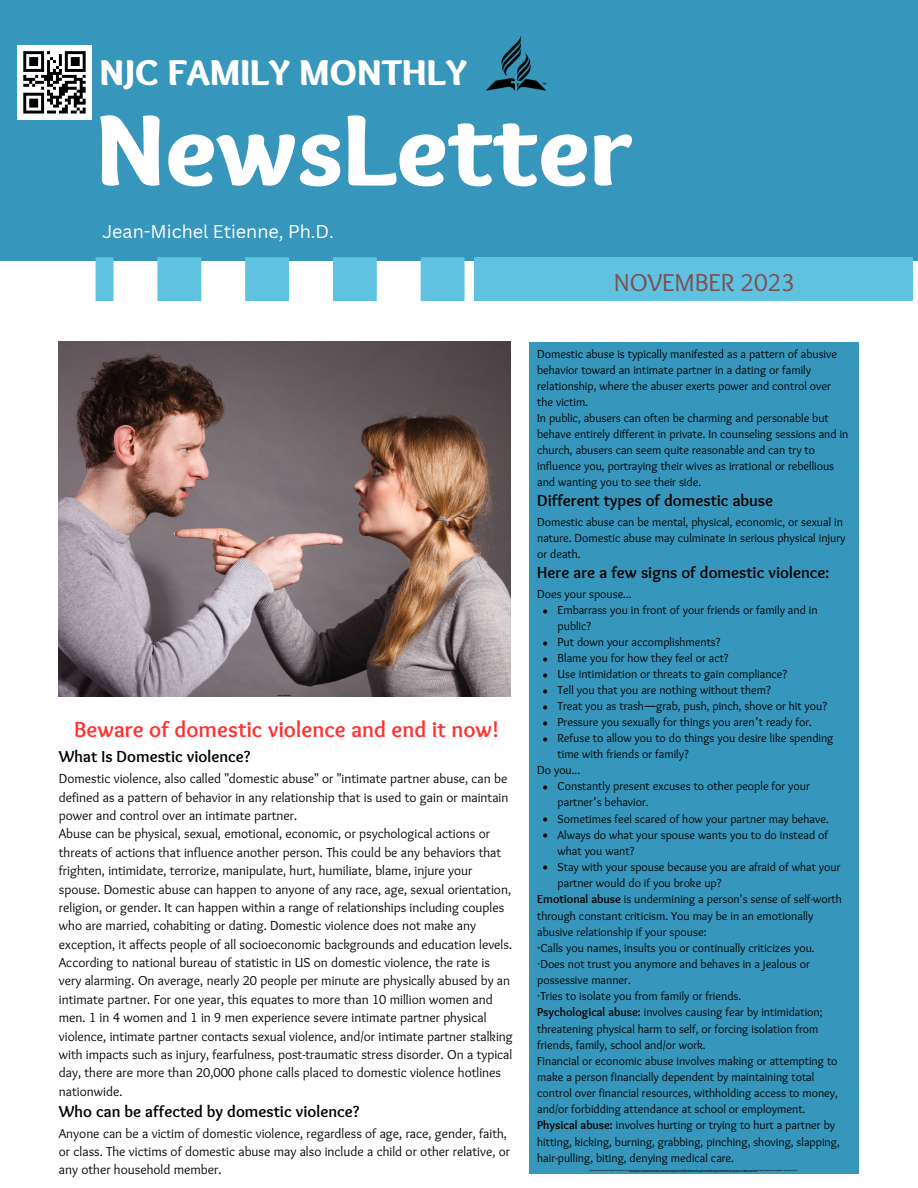
<style>
.page{position:relative;width:918px;height:1188px;background:#fff}
.page>*{position:absolute;margin:0;border:0;box-sizing:border-box;transform-origin:0 0}
.t1{font:900 105.15px "Sukar";color:#fff}
.t2{font:900 37.35px "Sukar";color:#fff}
.t3{font:25.35px "Sukar";color:#804c4c}
.t4{font:700 22.5px "Sukar";color:#ff3131}
.t5{font:18px "Canva Sans";color:#fff}
.t6{font:700 16.5px "Sukar";color:#000}
.t7{font:13.5px/18.5px "Sukar";color:#000}
.t8{font:12px/16px "Sukar";color:#000}
.t9{font:900 1.65px "Sukar";letter-spacing:-.005em;color:#000}
.s1{font-family:"Noto Sans Gurmukhi"}
.s2{font-weight:700}
.s3{font-family:"Noto Sans"}
.s4{font-family:"Noto Sans";font-weight:700}
</style>
<div class="page">
<div style="left:0;top:0;width:918px;height:261px;background:#3796bc"></div>
<div style="left:529px;top:342px;width:329px;height:831px;background:#3796bc"></div>
<img style="left:59px;top:342px;width:451px;height:354px">
<div style="left:474px;top:257px;width:439px;height:44px;background:#5fc2e1"></div>
<svg style="left:96px;top:257px;width:369px;height:44px"></svg>
<div style="left:17px;top:45px;width:75px;height:74px;background:#fff"></div>
<svg style="left:23px;top:51px;width:63px;height:63px"></svg>
<img style="left:486px;top:36px;width:61px;height:55px">
<svg style="left:543px;top:609px;width:4px;height:4px"></svg>
<svg style="left:543px;top:641px;width:4px;height:4px"></svg>
<svg style="left:543px;top:657px;width:4px;height:4px"></svg>
<svg style="left:543px;top:673px;width:4px;height:4px"></svg>
<svg style="left:543px;top:689px;width:4px;height:4px"></svg>
<svg style="left:543px;top:705px;width:4px;height:4px"></svg>
<svg style="left:543px;top:721px;width:4px;height:4px"></svg>
<svg style="left:543px;top:737px;width:4px;height:4px"></svg>
<svg style="left:543px;top:785px;width:4px;height:4px"></svg>
<svg style="left:543px;top:818px;width:4px;height:4px"></svg>
<svg style="left:543px;top:834px;width:4px;height:4px"></svg>
<svg style="left:543px;top:866px;width:4px;height:4px"></svg>
<p class="t2" style="left:100px;top:50px;width:369px">NJC FAMILY MONTHLY</p>
<p class="t1" style="left:96px;top:89px;width:538px">NewsLetter</p>
<p class="t5" style="left:102px;top:218px;width:233px">Jean-Michel Etienne, Ph.D.</p>
<p class="t9" style="left:278px;top:694px;width:15px">FAMILY MONTHLY</p>
<p class="t4" style="left:74px;top:716px;width:426px">Beware of domestic violence and end it now!</p>
<p class="t6" style="left:59px;top:747px;width:193px">What Is Domestic violence?</p>
<p class="t7" style="left:59px;top:770px;width:451px;text-align:justify">Domestic violence, also called "domestic abuse" or "intimate partner abuse, can be defined as a pattern of behavior in any relationship that is used to gain or maintain power and control over an intimate partner.</p>
<p class="t7" style="left:59px;top:826px;width:455px">Abuse can be physical, sexual, emotional, economic, or psychological actions or threats of actions that influence another person. This could be any behaviors that frighten, intimidate, terrorize, manipulate, hurt, humiliate, blame, injure your spouse. Domestic abuse can happen to anyone of any race, age, sexual orientation, religion, or gender. It can happen within a range of relationships including couples who are married, cohabiting or dating. Domestic violence does not make any exception, it affects people of all socioeconomic backgrounds and education levels.</p>
<p class="t7" style="left:59px;top:954px;width:456px">According to national bureau of statistic in US on domestic violence, the rate is very alarming. On average, nearly 20 people per minute are physically abused by an intimate partner. For one year, this equates to more than 10 million women and men. 1 in 4 women and 1 in 9 men experience severe intimate partner physical violence, intimate partner contacts sexual violence, and/or intimate partner stalking with impacts such as injury, fearfulness, post-traumatic stress disorder. On a typical day, there are more than 20,000 phone calls placed to domestic violence hotlines nationwide.</p>
<p class="t6" style="left:59px;top:1102px;width:302px">Who can be affected by domestic violence?</p>
<p class="t7" style="left:59px;top:1125px;width:453px">Anyone can be a victim of domestic violence, regardless of age, race, gender, faith, or class. The victims of domestic abuse may also include a child or other relative, or any other household member.</p>
<p class="t3" style="left:614px;top:268px;width:183px">NOVEMBER 2023</p>
<p class="t8" style="left:537px;top:347px;width:301px">Domestic abuse is typically manifested as a pattern of abusive behavior toward an intimate partner in a dating or family relationship, where the abuser exerts power and control over the victim.</p>
<p class="t8" style="left:537px;top:411px;width:313px">In public, abusers can often be charming and personable but behave entirely different in private. In counseling sessions and in church, abusers can seem quite reasonable and can try to influence you, portraying their wives as irrational or rebellious and wanting you to see their side.</p>
<p class="t6" style="left:537px;top:491px;width:237px">Different types of domestic abuse</p>
<p class="t8" style="left:537px;top:515px;width:310px">Domestic abuse can be mental, physical, economic, or sexual in nature. Domestic abuse may culminate in serious physical injury or death.</p>
<p class="t6" style="left:537px;top:563px;width:294px">Here are a few signs of domestic violence:</p>
<p class="t8" style="left:537px;top:587px;width:96px">Does your spouse...</p>
<p class="t8" style="left:558px;top:603px;width:262px">Embarrass you in front of your friends or family and in public?</p>
<p class="t8" style="left:558px;top:635px;width:164px">Put down your accomplishments?</p>
<p class="t8" style="left:558px;top:651px;width:172px">Blame you for how they feel or act?</p>
<p class="t8" style="left:558px;top:667px;width:231px">Use intimidation or threats to gain compliance?</p>
<p class="t8" style="left:558px;top:683px;width:215px">Tell you that you are nothing without them?</p>
<p class="t8" style="left:558px;top:699px;width:271px">Treat you as trash<span class="s1">—</span>grab, push, pinch, shove or hit you?</p>
<p class="t8" style="left:558px;top:715px;width:256px">Pressure you sexually for things you aren<span class="s1">’</span>t ready for.</p>
<p class="t8" style="left:558px;top:731px;width:277px">Refuse to allow you to do things you desire like spending time with friends or family?</p>
<p class="t8" style="left:558px;top:779px;width:254px">Constantly present excuses to other people for your partner<span class="s1">’</span>s behavior.</p>
<p class="t8" style="left:558px;top:811px;width:273px">Sometimes feel scared of how your partner may behave.</p>
<p class="t8" style="left:558px;top:827px;width:272px">Always do what your spouse wants you to do instead of what you want?</p>
<p class="t8" style="left:558px;top:859px;width:284px">Stay with your spouse because you are afraid of what your partner would do if you broke up?</p>
<p class="t8" style="left:537px;top:763px;width:44px">Do you...</p>
<p class="t8" style="left:537px;top:891px;width:306px;line-height:16.5px"><span class="s2">Emotional abuse</span> is undermining a person's sense of self-worth through constant criticism. You may be in an emotionally abusive relationship if your spouse:</p>
<p class="t8" style="left:537px;top:940px;width:279px"><span class="s3">·</span>Calls you names, insults you or continually criticizes you.</p>
<p class="t8" style="left:537px;top:956px;width:274px"><span class="s3">·</span>Does not trust you anymore and behaves in a jealous or possessive manner.</p>
<p class="t8" style="left:537px;top:988px;width:205px"><span class="s3">·</span>Tries to isolate you from family or friends.</p>
<p class="t8" style="left:537px;top:1004px;width:287px;line-height:16.5px"><span class="s2">Psychological abuse:</span> involves causing fear by intimidation; threatening physical harm to self, or forcing isolation from friends, family, school and/or work.</p>
<p class="t8" style="left:537px;top:1053px;width:302px">Financial or economic abuse involves making or attempting to make a person financially dependent by maintaining total control over financial resources, withholding access to money, and/or forbidding attendance at school or employment.</p>
<p class="t8" style="left:537px;top:1117px;width:304px;line-height:16.5px"><span class="s2">Physical abuse:</span> involves hurting or trying to hurt a partner by hitting, kicking, burning, grabbing, pinching, shoving, slapping, hair-pulling, biting, denying medical care.</p>
<p class="t9" style="left:590px;top:1169px;width:209px">Prenez un court moment lorsque vous r<span class="s4">é</span>alisez que vous, ou l<span class="s4">’</span>autre partie dans la conversation, commencez <span class="s4">à</span> devenir incontr<span class="s4">ô</span>lable. Salomon a dit : <span class="s4">«</span> Il est honorable pour un homme d<span class="s4">’</span>arr<span class="s4">ê</span>ter de lutter, car n<span class="s4">’</span>importe quel insens<span class="s4">é</span> peut commencer une querelle <span class="s4">»</span> (Proverbes 20 :3).</p>
<p class="t9" style="left:629px;top:1170px;width:130px">N<span class="s4">’</span>attrapez pas, ne poussez pas et n<span class="s4">’</span>ayez aucun contact physique avec une personne contre laquelle vous <span class="s4">ê</span>tes en col<span class="s4">è</span>re ou dont vous savez qu<span class="s4">’</span>elle est en col<span class="s4">è</span>re contre vous.</p>
</div>
